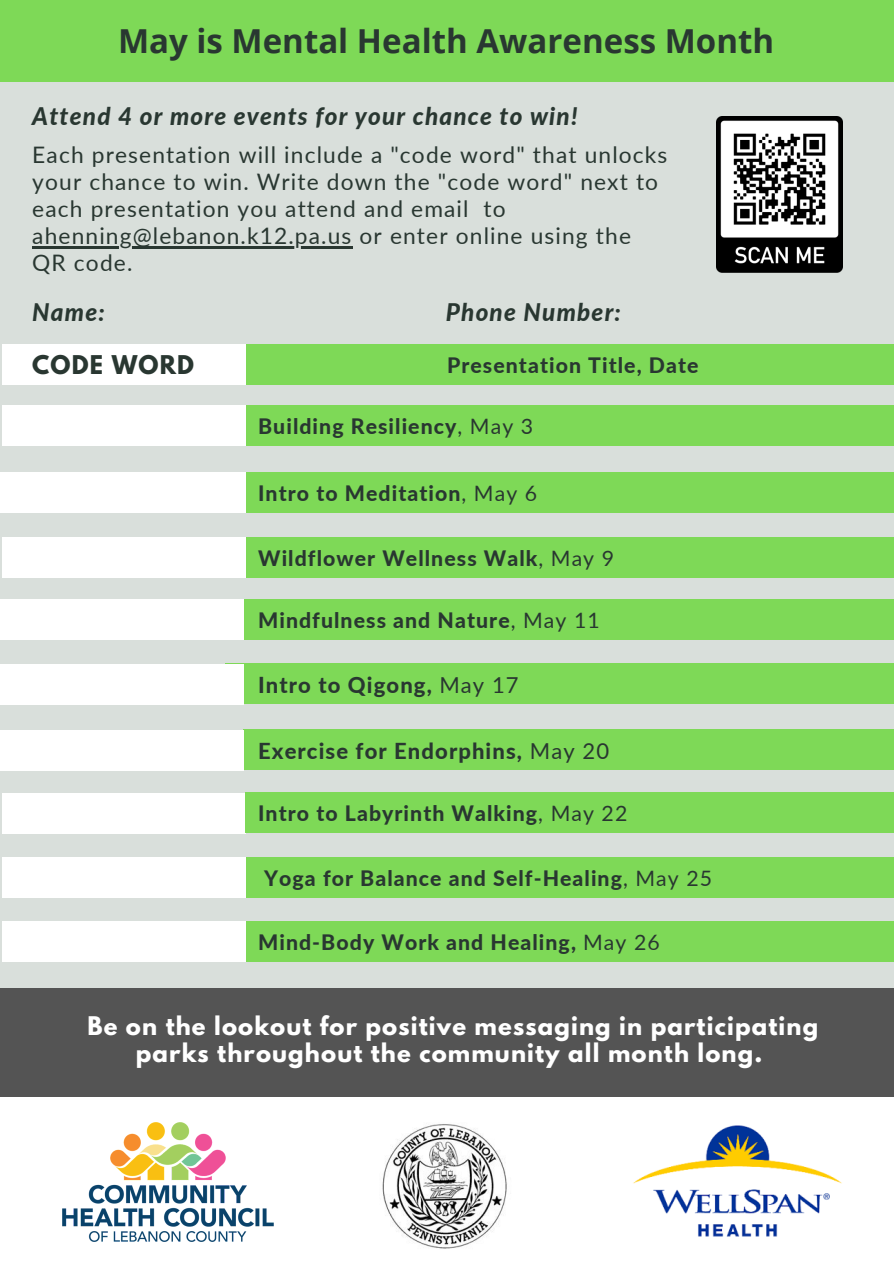
<style>
.page{position:relative;width:894px;height:1264px;background:#fff}
.page>*{position:absolute;margin:0;border:0;box-sizing:border-box;transform-origin:0 0}
.t1{font:700 33px "Open Sans";color:#293731}
.t2{font:italic 800 24.3px "Lato";letter-spacing:.05em;color:#293731}
.t3{font:22.8px/27px "Lato";letter-spacing:.05em;color:#293731}
.t4{font:700 22.8px/27px "League Spartan";letter-spacing:.05em;color:#fff;text-align:center}
.t5{font:700 22.8px "League Spartan";letter-spacing:.05em;color:#293731}
.t6{font:800 22.05px "Lato";letter-spacing:.05em;color:#293731}
.t7{font:800 21.3px "Lato";letter-spacing:.05em;color:#293731}
.s1{font-weight:400}
</style>
<div class="page">
<div style="left:0;top:0;width:893px;height:1263px;background:#d9dfdb"></div>
<div style="left:215px;top:344px;width:678px;height:40px;background:#7ed957"></div>
<div style="left:2px;top:344px;width:243px;height:40px;background:#fff"></div>
<div style="left:0;top:0;width:893px;height:82px;background:#7ed957"></div>
<div style="left:202px;top:405px;width:691px;height:41px;background:#7ed957"></div>
<div style="left:2px;top:405px;width:243px;height:41px;background:#fff"></div>
<div style="left:225px;top:537px;width:668px;height:40px;background:#7ed957"></div>
<div style="left:2px;top:537px;width:243px;height:41px;background:#fff"></div>
<div style="left:225px;top:599px;width:668px;height:41px;background:#7ed957"></div>
<div style="left:0;top:599px;width:243px;height:41px;background:#fff"></div>
<div style="left:225px;top:663px;width:668px;height:41px;background:#7ed957"></div>
<div style="left:0;top:663px;width:243px;height:41px;background:#fff"></div>
<div style="left:243px;top:729px;width:650px;height:41px;background:#7ed957"></div>
<div style="left:0;top:729px;width:243px;height:41px;background:#fff"></div>
<div style="left:2px;top:792px;width:243px;height:41px;background:#fff"></div>
<div style="left:233px;top:856px;width:660px;height:41px;background:#7ed957"></div>
<div style="left:2px;top:856px;width:243px;height:41px;background:#fff"></div>
<div style="left:225px;top:472px;width:668px;height:40px;background:#7ed957"></div>
<div style="left:0;top:472px;width:245px;height:41px;background:#fff"></div>
<div style="left:245px;top:792px;width:648px;height:41px;background:#7ed957"></div>
<div style="left:245px;top:921px;width:648px;height:40px;background:#7ed957"></div>
<div style="left:2px;top:920px;width:243px;height:41px;background:#fff"></div>
<div style="left:0;top:988px;width:893px;height:108px;background:#545454"></div>
<img style="left:716px;top:116px;width:126px;height:157px">
<div style="left:0;top:1096px;width:893px;height:167px;background:#fff"></div>
<img style="left:63px;top:1122px;width:210px;height:119px">
<img style="left:382px;top:1124px;width:125px;height:125px">
<hr style="left:32px;top:246px;width:320px;height:3px;background:#293731">
<img style="left:633px;top:1125px;width:209px;height:112px">
<p class="t1" style="left:118px;top:18px;width:657px">May is Mental Health Awareness Month</p>
<p class="t2" style="left:32px;top:101px;width:546px">Attend 4 or more events for your chance to win!</p>
<p class="t3" style="left:32px;top:141px;width:636px">Each presentation will include a "code word" that unlocks your chance to win. Write down the "code word" next to each presentation you attend and email to ahenning@lebanon.k12.pa.us or enter online using the</p>
<p class="t3" style="left:32px;top:249px;width:102px">QR code.</p>
<p class="t2" style="left:32px;top:296px;width:74px">Name:</p>
<p class="t2" style="left:445px;top:296px;width:177px">Phone Number:</p>
<p class="t5" style="left:32px;top:354px;width:163px">CODE WORD</p>
<p class="t7" style="left:447px;top:352px;width:253px">Presentation Title, Date</p>
<p class="t7" style="left:258px;top:413px;width:276px">Building Resiliency<span class="s1">, May 3</span></p>
<p class="t7" style="left:258px;top:480px;width:280px">Intro to Meditation<span class="s1">, May 6</span></p>
<p class="t7" style="left:258px;top:545px;width:357px">Wildflower Wellness Walk<span class="s1">, May 9</span></p>
<p class="t7" style="left:258px;top:607px;width:343px">Mindfulness and Nature<span class="s1">, May 11</span></p>
<p class="t6" style="left:258px;top:670px;width:262px">Intro to Qigong, <span class="s1">May 17</span></p>
<p class="t6" style="left:258px;top:737px;width:352px">Exercise for Endorphins, <span class="s1">May 20</span></p>
<p class="t7" style="left:258px;top:800px;width:370px">Intro to Labyrinth Walking<span class="s1">, May 22</span></p>
<p class="t7" style="left:264px;top:864px;width:449px">Yoga for Balance and Self-Healing<span class="s1">, May 25</span></p>
<p class="t7" style="left:258px;top:929px;width:403px">Mind-Body Work and Healing, <span class="s1">May 26</span></p>
<p class="t4" style="left:87px;top:1014px;width:732px">Be on the lookout for positive messaging in participating parks throughout the community all month long.</p>
</div>
